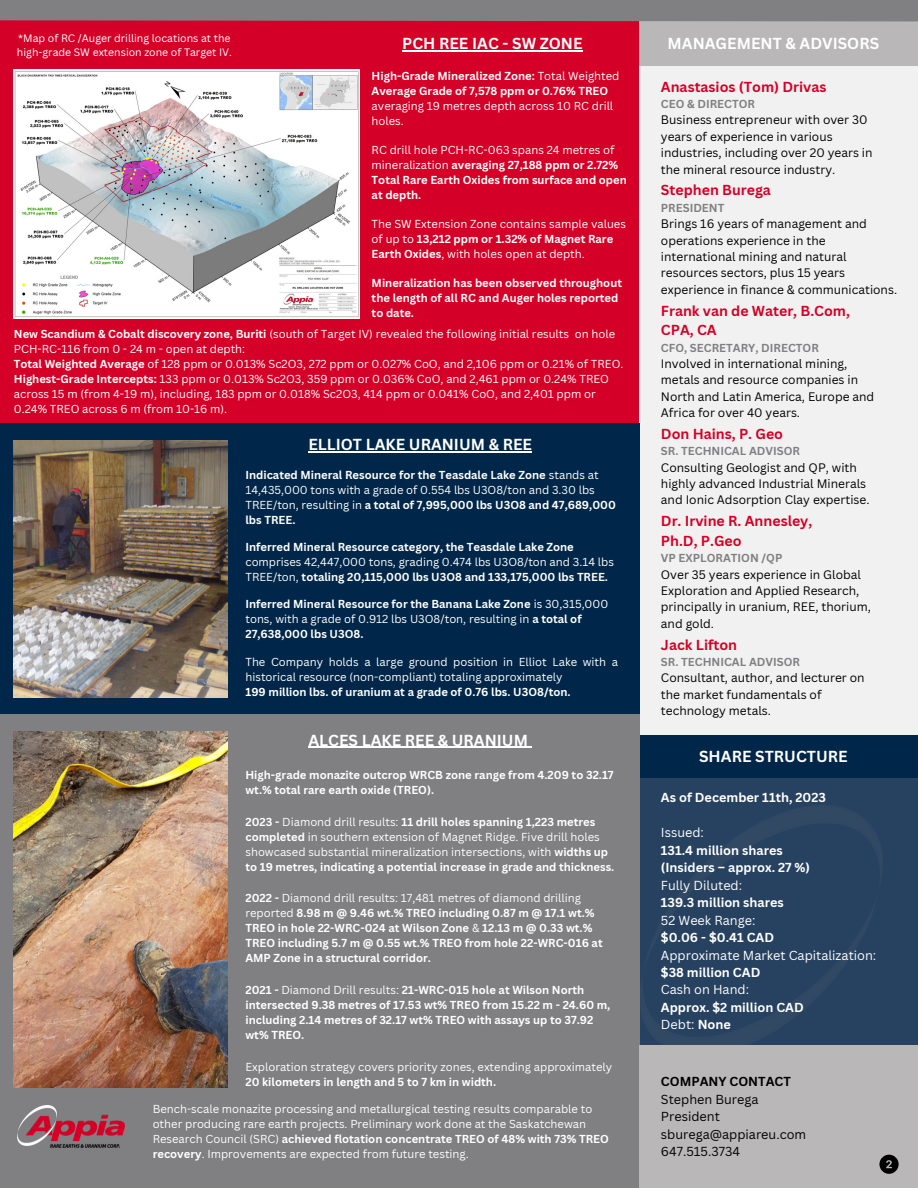
<style>
.page{position:relative;width:918px;height:1188px;background:#fff}
.page>*{position:absolute;margin:0;border:0;box-sizing:border-box;transform-origin:0 0}
.t1{font:700 15.45px "Canva Sans";color:#fff}
.t2{font:700 14.1px/19.6px "Canva Sans";color:#d50027}
.t3{font:700 12.75px "Canva Sans";color:#fff}
.t4{font:12.75px/17.4px "Canva Sans";color:#fff}
.t5{font:12.75px "Canva Sans";color:#000}
.t6{font:700 12.75px "Canva Sans";color:#000}
.t7{font:12px/16.4px "Canva Sans";color:#000}
.t8{font:700 11.25px/15px "Canva Sans";color:#fff}
.t9{font:11.25px/15px "Canva Sans";color:#fff}
.t10{font:700 11.25px "Canva Sans";color:#808083}
.t11{font:10.5px/14px "Canva Sans";color:#fff}
.s1{font-weight:400}
.s2{font-weight:700}
</style>
<div class="page">
<div style="left:0;top:0;width:918px;height:423px;background:#d50027"></div>
<div style="left:640px;top:60px;width:278px;height:675px;background:#f1f1f1"></div>
<div style="left:640px;top:0;width:278px;height:66px;background:#b9b7b8"></div>
<div style="left:640px;top:777px;width:278px;height:269px;background:#274260"></div>
<div style="left:0;top:423px;width:640px;height:292px;background:#002749"></div>
<div style="left:640px;top:735px;width:278px;height:42px;background:#002749"></div>
<div style="left:0;top:715px;width:640px;height:473px;background:#808083"></div>
<div style="left:640px;top:1046px;width:278px;height:142px;background:#b9b7b8"></div>
<svg style="left:0;top:0;width:918px;height:42px"></svg>
<img style="left:14px;top:70px;width:345px;height:248px">
<img style="left:14px;top:440px;width:213px;height:258px">
<img style="left:50px;top:1114px;width:75px;height:34px">
<img style="left:18px;top:1105px;width:39px;height:41px">
<img style="left:14px;top:731px;width:214px;height:357px">
<hr style="left:308px;top:451px;width:224px;height:1px;background:#fff">
<hr style="left:308px;top:747px;width:220px;height:1px;background:#fff">
<hr style="left:402px;top:50px;width:181px;height:1px;background:#fff">
<svg style="left:879px;top:1155px;width:20px;height:19px"></svg>
<p class="t11" style="left:17px;top:31px;width:216px">*Map of RC /Auger drilling locations at the high-grade SW extension zone of Target IV.</p>
<p class="t1" style="left:402px;top:33px;width:182px">PCH REE IAC - SW ZONE</p>
<p class="t8" style="left:372px;top:68px;width:249px">High-Grade Mineralized Zone: <span class="s1">Total Weighted </span>Average Grade of 7,578 ppm or 0.76% TREO <span class="s1">averaging 19 metres depth across 10 RC drill holes.</span></p>
<p class="t8" style="left:372px;top:142px;width:257px"><span class="s1">RC drill hole PCH-RC-063 spans 24 metres of mineralization</span> averaging 27,188 ppm or 2.72% Total Rare Earth Oxides from surface and open at depth.</p>
<p class="t9" style="left:372px;top:216px;width:256px">The SW Extension Zone contains sample values of up to <span class="s2">13,212 ppm or 1.32% of Magnet Rare<br>Earth Oxides</span>, with holes open at depth.</p>
<p class="t8" style="left:372px;top:275px;width:252px">Mineralization has been observed throughout the length of all RC and Auger holes reported to date.</p>
<p class="t9" style="left:14px;top:326px;width:603px"><span class="s2">New Scandium &amp; Cobalt discovery zone, Buriti</span> (south of Target IV) revealed the following initial results on hole<br>PCH-RC-116 from 0 - 24 m - open at depth:</p>
<p class="t9" style="left:14px;top:356px;width:611px"><span class="s2">Total Weighted Average</span> of 128 ppm or 0.013% Sc2O3, 272 ppm or 0.027% CoO, and 2,106 ppm or 0.21% of TREO.<br><span class="s2">Highest-Grade Intercepts:</span> 133 ppm or 0.013% Sc2O3, 359 ppm or 0.036% CoO, and 2,461 ppm or 0.24% TREO across 15 m (from 4-19 m), including, 183 ppm or 0.018% Sc2O3, 414 ppm or 0.041% CoO, and 2,401 ppm or 0.24% TREO across 6 m (from 10-16 m).</p>
<p class="t1" style="left:308px;top:434px;width:225px">ELLIOT LAKE URANIUM &amp; REE</p>
<p class="t8" style="left:245px;top:467px;width:372px">Indicated Mineral Resource for the Teasdale Lake Zone <span class="s1">stands at 14,435,000 tons with a grade of 0.554 lbs U3O8/ton and 3.30 lbs TREE/ton, resulting in</span> a total of 7,995,000 lbs U3O8 and 47,689,000 lbs TREE.</p>
<p class="t8" style="left:245px;top:539px;width:370px">Inferred Mineral Resource category, the Teasdale Lake Zone <span class="s1">comprises 42,447,000 tons, grading 0.474 lbs U3O8/ton and 3.14 lbs<br>TREE/ton,</span> totaling 20,115,000 lbs U3O8 and 133,175,000 lbs TREE.</p>
<p class="t8" style="left:245px;top:597px;width:364px">Inferred Mineral Resource for the Banana Lake Zone <span class="s1">is 30,315,000 tons, with a grade of 0.912 lbs U3O8/ton, resulting in</span> a total of<br>27,638,000 lbs U3O8.</p>
<p class="t9" style="left:245px;top:654px;width:374px">The Company holds a large ground position in Elliot Lake with a historical resource (non-compliant) totaling approximately</p>
<p class="t8" style="left:245px;top:684px;width:327px">199 million lbs. of uranium at a grade of 0.76 lbs. U3O8/ton.</p>
<p class="t1" style="left:308px;top:729px;width:221px">ALCES LAKE REE &amp; URANIUM</p>
<p class="t8" style="left:245px;top:767px;width:370px">High-grade monazite outcrop WRCB zone range from 4.209 to 32.17 wt.% total rare earth oxide (TREO).</p>
<p class="t9" style="left:245px;top:814px;width:370px"><span class="s2">2023 -</span> Diamond drill results: <span class="s2">11 drill holes spanning 1,223 metres completed</span> in southern extension of Magnet Ridge. Five drill holes showcased substantial mineralization intersections, with <span class="s2">widths up to 19 metres, indicating a potential increase in grade and thickness.</span></p>
<p class="t8" style="left:245px;top:890px;width:359px">2022 - <span class="s1">Diamond drill results: 17,481 metres of diamond drilling reported</span> 8.98 m @ 9.46 wt.% TREO including 0.87 m @ 17.1 wt.% TREO in hole 22-WRC-024 at Wilson Zone <span class="s1">&amp;</span> 12.13 m @ 0.33 wt.% TREO including 5.7 m @ 0.55 wt.% TREO from hole 22-WRC-016 at AMP Zone in a structural corridor.</p>
<p class="t8" style="left:245px;top:982px;width:366px">2021 - <span class="s1">Diamond Drill results:</span> 21-WRC-015 hole at Wilson North intersected 9.38 metres of 17.53 wt% TREO from 15.22 m - 24.60 m, including 2.14 metres of 32.17 wt% TREO with assays up to 37.92 wt% TREO.</p>
<p class="t9" style="left:245px;top:1059px;width:368px">Exploration strategy covers priority zones, extending approximately<br><span class="s2">20 kilometers in length and 5 to 7 km in width.</span></p>
<p class="t9" style="left:153px;top:1101px;width:458px">Bench-scale monazite processing and metallurgical testing results comparable to other producing rare earth projects. Preliminary work done at the Saskatchewan Research Council (SRC) <span class="s2">achieved flotation concentrate TREO of 48% with 73% TREO recovery</span>. Improvements are expected from future testing.</p>
<p class="t1" style="left:668px;top:33px;width:213px">MANAGEMENT &amp; ADVISORS</p>
<p class="t2" style="left:661px;top:76px;width:167px">Anastasios (Tom) Drivas</p>
<p class="t10" style="left:661px;top:96px;width:96px">CEO &amp; DIRECTOR</p>
<p class="t7" style="left:661px;top:112px;width:213px">Business entrepreneur with over 30 years of experience in various industries, including over 20 years in the mineral resource industry.</p>
<p class="t2" style="left:661px;top:180px;width:112px">Stephen Burega</p>
<p class="t10" style="left:661px;top:200px;width:65px">PRESIDENT</p>
<p class="t7" style="left:661px;top:215px;width:238px">Brings 16 years of management and operations experience in the international mining and natural resources sectors, plus 15 years experience in finance &amp; communications.</p>
<p class="t2" style="left:661px;top:300px;width:191px">Frank van de Water, B.Com,<br>CPA, CA</p>
<p class="t10" style="left:661px;top:339px;width:159px">CFO, SECRETARY, DIRECTOR</p>
<p class="t7" style="left:661px;top:355px;width:215px">Involved in international mining, metals and resource companies in<br>North and Latin America, Europe and<br>Africa for over 40 years.</p>
<p class="t2" style="left:661px;top:424px;width:124px">Don Hains, P. Geo</p>
<p class="t10" style="left:661px;top:443px;width:141px">SR. TECHNICAL ADVISOR</p>
<p class="t7" style="left:661px;top:459px;width:210px">Consulting Geologist and QP, with highly advanced Industrial Minerals and Ionic Adsorption Clay expertise.</p>
<p class="t2" style="left:661px;top:511px;width:153px">Dr. Irvine R. Annesley,</p>
<p class="t2" style="left:661px;top:530px;width:82px">Ph.D, P.Geo</p>
<p class="t10" style="left:661px;top:550px;width:123px">VP EXPLORATION /QP</p>
<p class="t7" style="left:661px;top:566px;width:211px">Over 35 years experience in Global<br>Exploration and Applied Research, principally in uranium, REE, thorium, and gold.</p>
<p class="t2" style="left:661px;top:634px;width:78px">Jack Lifton</p>
<p class="t10" style="left:661px;top:654px;width:141px">SR. TECHNICAL ADVISOR</p>
<p class="t7" style="left:661px;top:670px;width:205px">Consultant, author, and lecturer on the market fundamentals of technology metals.</p>
<p class="t1" style="left:699px;top:745px;width:150px">SHARE STRUCTURE</p>
<p class="t3" style="left:661px;top:789px;width:167px">As of December 11th, 2023</p>
<p class="t4" style="left:661px;top:824px;width:45px">Issued:</p>
<p class="t3" style="left:661px;top:841px;width:123px">131.4 million shares</p>
<p class="t3" style="left:661px;top:859px;width:151px">(Insiders – approx. 27 %)</p>
<p class="t4" style="left:661px;top:876px;width:83px">Fully Diluted:</p>
<p class="t3" style="left:661px;top:894px;width:124px">139.3 million shares</p>
<p class="t4" style="left:661px;top:911px;width:96px">52 Week Range:</p>
<p class="t3" style="left:661px;top:928px;width:115px">$0.06 - $0.41 CAD</p>
<p class="t4" style="left:661px;top:946px;width:217px">Approximate Market Capitalization: <span class="s2">$38 million CAD</span></p>
<p class="t4" style="left:661px;top:981px;width:90px">Cash on Hand:</p>
<p class="t3" style="left:661px;top:998px;width:144px">Approx. $2 million CAD</p>
<p class="t4" style="left:661px;top:1016px;width:72px">Debt: <span class="s2">None</span></p>
<p class="t6" style="left:661px;top:1073px;width:132px">COMPANY CONTACT</p>
<p class="t5" style="left:661px;top:1090px;width:99px">Stephen Burega</p>
<p class="t5" style="left:661px;top:1108px;width:61px">President</p>
<p class="t5" style="left:661px;top:1125px;width:147px">sburega@appiareu.com</p>
<p class="t5" style="left:661px;top:1143px;width:81px">647.515.3734</p>
</div>
